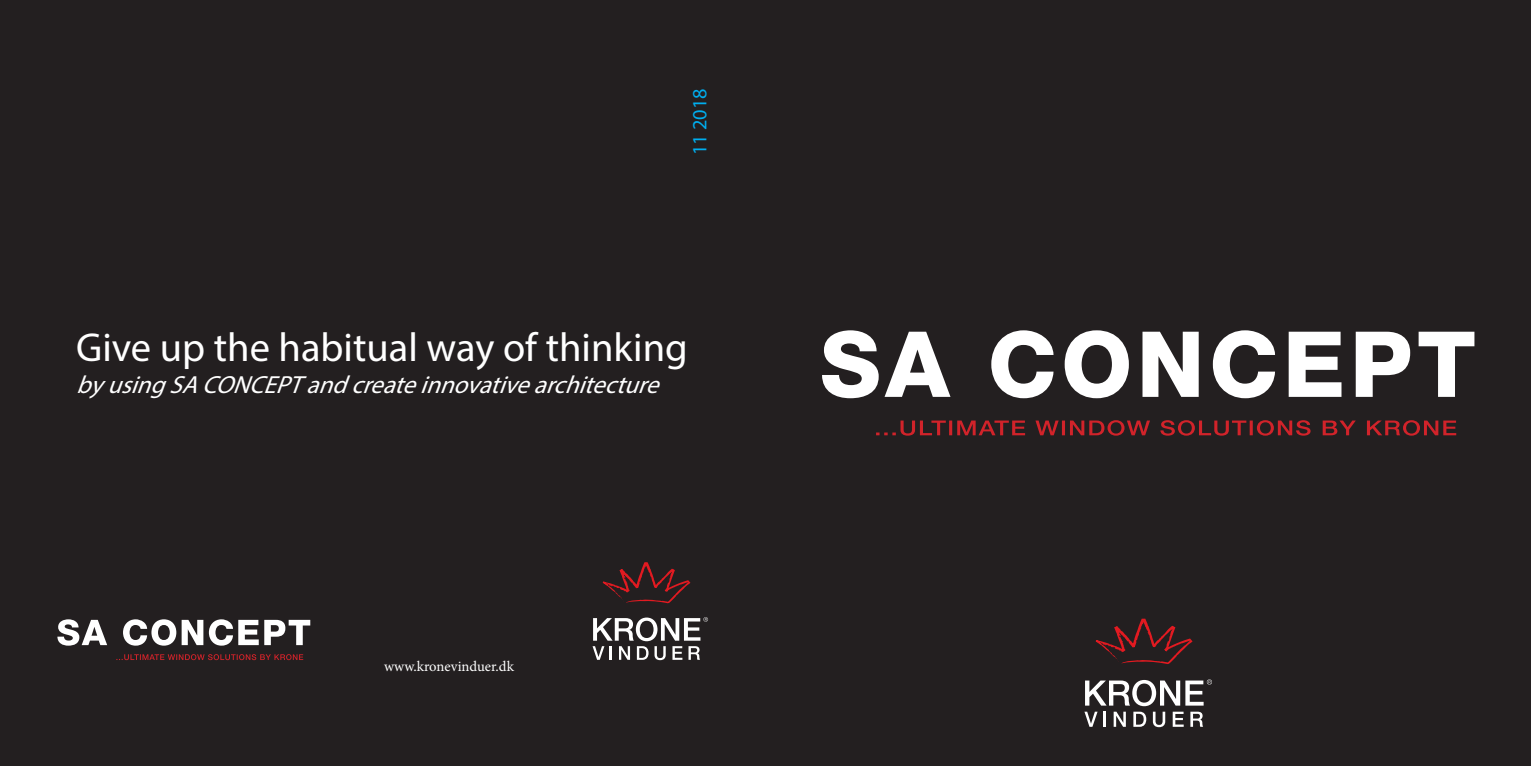
<style>
.page{position:relative;width:1531px;height:766px;background:#fff}
.page>*{position:absolute;margin:0;border:0;box-sizing:border-box;transform-origin:0 0}
.t1{font:40.5px "Myriad Pro";color:#fff}
.t2{font:italic 24.75px "Myriad Pro";color:#fff}
.t3{font:20.25px "Myriad Pro";color:#00aeef}
.t4{font:14.62px "Minion Pro";color:#fff}
</style>
<div class="page">
<div style="left:0;top:0;width:1531px;height:765px;background:#231f20"></div>
<svg style="left:57px;top:619px;width:253px;height:26px"></svg>
<svg style="left:116px;top:654px;width:187px;height:6px"></svg>
<svg style="left:592px;top:617px;width:116px;height:43px"></svg>
<svg style="left:602px;top:562px;width:88px;height:41px"></svg>
<svg style="left:822px;top:330px;width:652px;height:68px"></svg>
<svg style="left:876px;top:420px;width:580px;height:15px"></svg>
<svg style="left:1084px;top:679px;width:128px;height:48px"></svg>
<svg style="left:1095px;top:618px;width:97px;height:46px"></svg>
<p class="t3" style="left:687px;top:155px;width:68px;rotate:-90deg">11 2018</p>
<p class="t1" style="left:76px;top:322px;width:613px">Give up the habitual way of thinking</p>
<p class="t2" style="left:76px;top:369px;width:594px">byusingSACONCEPTandcreateinnovativearchitecture</p>
<p class="t4" style="left:384px;top:656px;width:131px">www.kronevinduer.dk</p>
</div>
